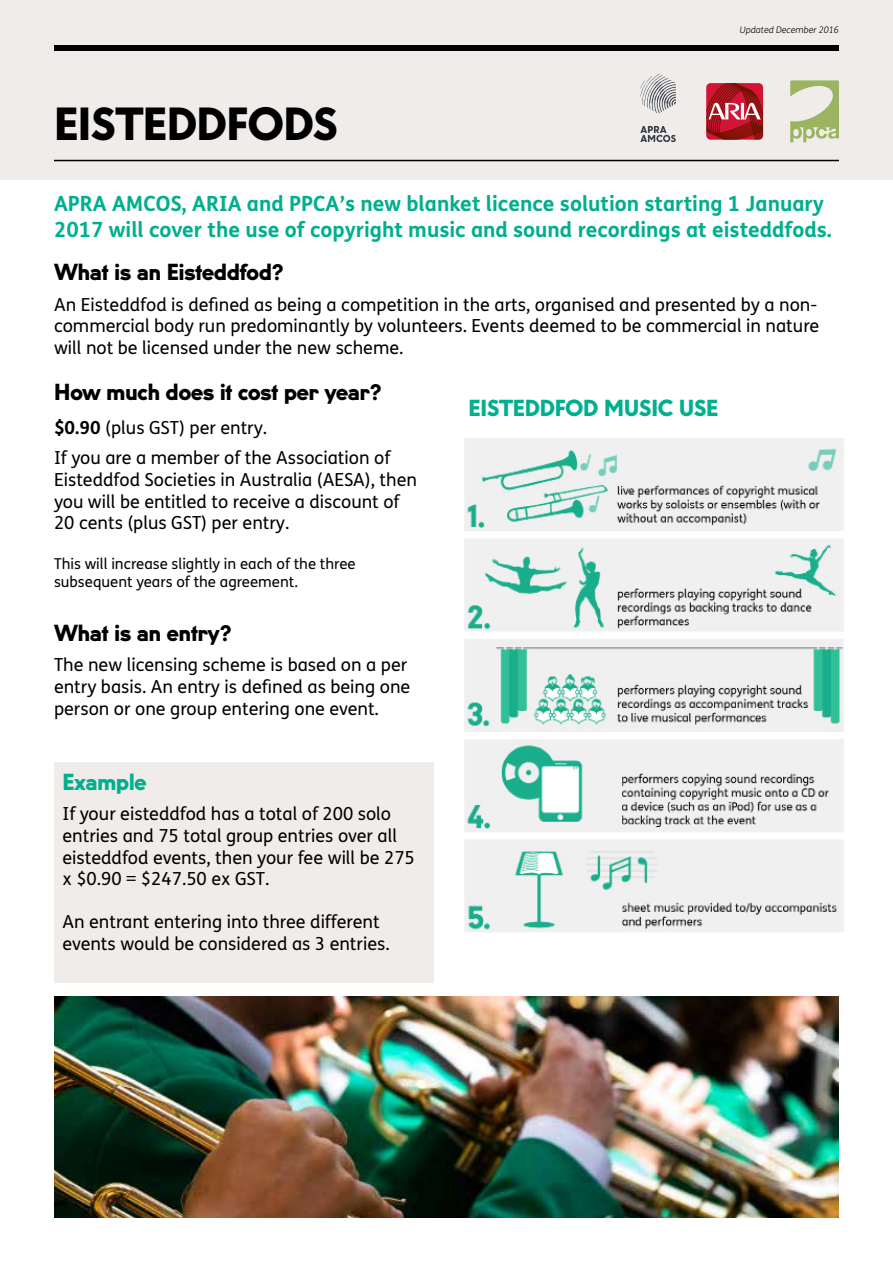
<style>
.page{position:relative;width:893px;height:1263px;background:#fff}
.page>*{position:absolute;margin:0;border:0;box-sizing:border-box;transform-origin:0 0}
.t1{font:900 42px "U8";letter-spacing:-.015em;color:#000}
.t2{font:700 21px/25.2px "FS Me";color:#00af8d}
.t3{font:900 21px "U8";color:#000}
.t4{font:900 21px "U8";color:#00af8d}
.t5{font:18px/21.6px "FS Me";color:#000}
.t6{font:15px/18px "FS Me";color:#000}
.t7{font:italic 300 9px "FS Me";color:#000}
.s1{font-weight:700}
</style>
<div class="page">
<div style="left:0;top:0;width:893px;height:179px;background:#efecea"></div>
<div style="left:54px;top:45px;width:785px;height:6px;background:#000"></div>
<hr style="left:54px;top:160px;width:785px;height:1px;background:#000">
<svg style="left:640px;top:126px;width:36px;height:16px"></svg>
<svg style="left:640px;top:74px;width:36px;height:39px"></svg>
<svg style="left:706px;top:83px;width:57px;height:57px;background:#b3303a"></svg>
<svg style="left:790px;top:80px;width:49px;height:62px"></svg>
<div style="left:54px;top:762px;width:380px;height:220px;background:#efecea"></div>
<img style="left:54px;top:997px;width:785px;height:221px">
<img style="left:464px;top:438px;width:380px;height:494px">
<h1 class="t1" style="left:54px;top:91px;width:285px">EISTEDDFODS</h1>
<p class="t7" style="left:740px;top:23px;width:101px">Updated December 2016</p>
<p class="t2" style="left:54px;top:190px;width:779px">APRA AMCOS, ARIA and PPCA’s new blanket licence solution starting 1 January<br>2017 will cover the use of copyright music and sound recordings at eisteddfods.</p>
<p class="t3" style="left:54px;top:256px;width:231px">What is an Eisteddfod?</p>
<p class="t5" style="left:54px;top:293px;width:767px;text-align:justify">An Eisteddfod is defined as being a competition in the arts, organised and presented by a non&shy;commercial body run predominantly by volunteers. Events deemed to be commercial in nature will not be licensed under the new scheme.</p>
<p class="t3" style="left:54px;top:375px;width:329px">How much does it cost per year?</p>
<p class="t5" style="left:54px;top:412px;width:338px;line-height:30.2px"><span class="s1">$0.90</span> (plus GST) per entry.<br>If you are a member of the Association of</p>
<p class="t5" style="left:54px;top:468px;width:365px">Eisteddfod Societies in Australia (AESA), then you will be entitled to receive a discount of<br>20 cents (plus GST) per entry.</p>
<p class="t6" style="left:54px;top:554px;width:303px">This will increase slightly in each of the three subsequent years of the agreement.</p>
<p class="t3" style="left:54px;top:617px;width:179px">What is an entry?</p>
<p class="t5" style="left:54px;top:654px;width:358px">The new licensing scheme is based on a per entry basis. An entry is defined as being one person or one group entering one event.</p>
<p class="t4" style="left:63px;top:765px;width:86px">Example</p>
<p class="t5" style="left:63px;top:803px;width:354px">If your eisteddfod has a total of 200 solo entries and 75 total group entries over all eisteddfod events, then your fee will be 275 x $0.90 = $247.50 ex GST.</p>
<p class="t5" style="left:63px;top:911px;width:329px">An entrant entering into three different events would be considered as 3 entries.</p>
<p class="t4" style="left:468px;top:391px;width:251px">EISTEDDFOD MUSIC USE</p>
</div>
